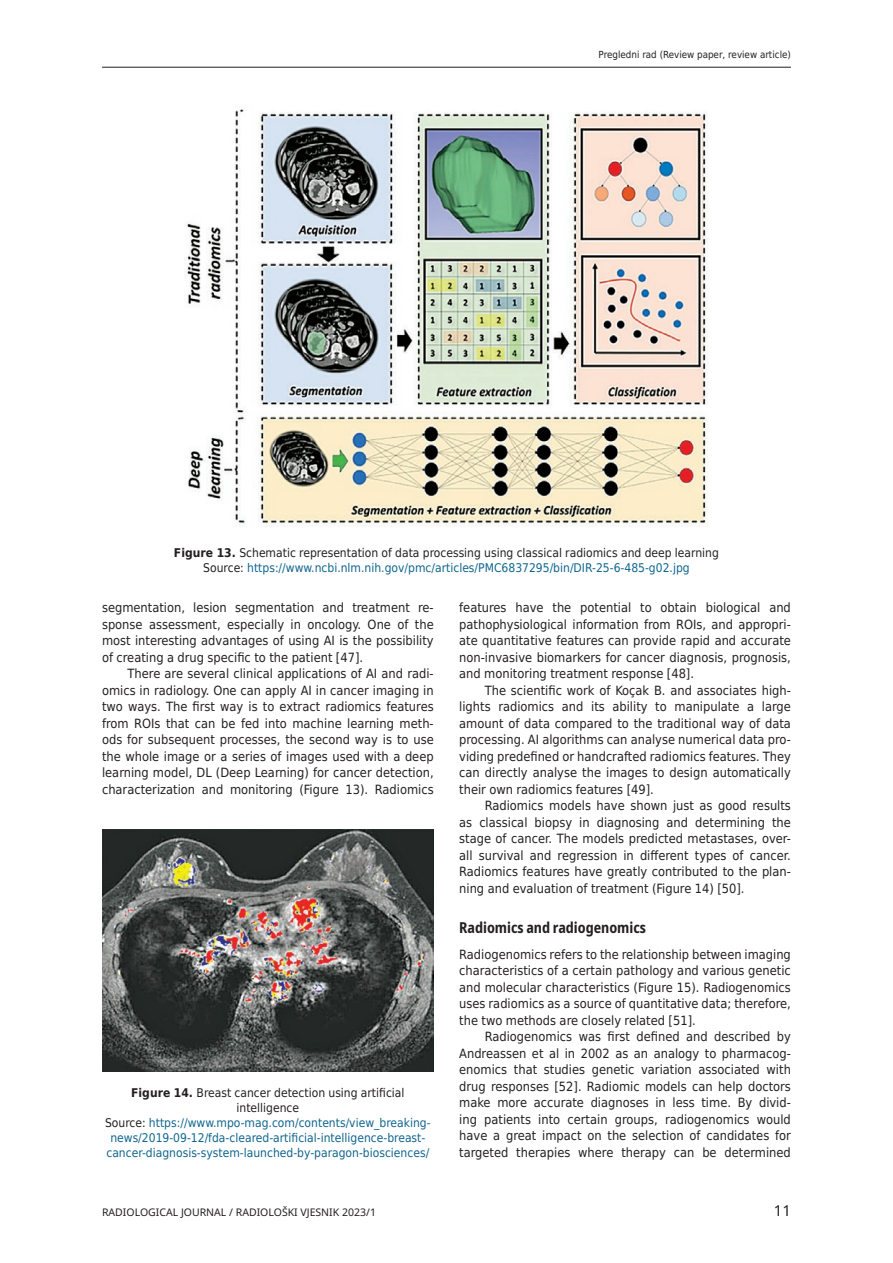
<style>
.page{position:relative;width:893px;height:1263px;background:#fff}
.page>*{position:absolute;margin:0;border:0;box-sizing:border-box;transform-origin:0 0}
.t1{font:700 condensed 15px "Noto Sans";color:#231f20}
.t2{font:15px "Noto Sans";color:#231f20}
.t3{font:12.75px/16.5px "DejaVu Sans Condensed";color:#231f20;text-align:justify}
.t4{font:12px/15px "DejaVu Sans Condensed";color:#10658e;text-align:center}
.t5{font:12px/15px "DejaVu Sans Condensed";color:#231f20;text-align:center}
.t6{font:10.5px "Noto Sans";color:#231f20}
.t7{font:9.75px "DejaVu Sans Condensed";color:#231f20}
.s1{font-weight:700}
.s2{color:#10658e}
.s3{font-weight:700;color:#231f20}
.s4{color:#231f20}
</style>
<div class="page">
<img style="left:185px;top:109px;width:523px;height:418px">
<img style="left:102px;top:829px;width:332px;height:242px">
<hr style="left:102px;top:67px;width:689px;height:1px;background:#231f20">
<p class="t7" style="left:599px;top:46px;width:194px">Pregledni rad (Review paper, review article)</p>
<p class="t5" style="left:174px;top:545px;width:546px"><span class="s1">Figure 13.</span> Schematic representation of data processing using classical radiomics and deep learning<br>Source: <span class="s2">https://www.ncbi.nlm.nih.gov/pmc/articles/PMC6837295/bin/DIR-25-6-485-g02.jpg</span></p>
<p class="t3" style="left:102px;top:599px;width:333px">segmentation, lesion segmentation and treatment re&shy;sponse assessment, especially in oncology. One of the most interesting advantages of using AI is the possibility of creating a drug specific to the patient [47].</p>
<p class="t3" style="left:102px;top:665px;width:333px;text-indent:26px">There are several clinical applications of AI and radi&shy;omics in radiology. One can apply AI in cancer imaging in two ways. The first way is to extract radiomics features from ROIs that can be fed into machine learning meth&shy;ods for subsequent processes, the second way is to use the whole image or a series of images used with a deep learning model, DL (Deep Learning) for cancer detection, characterization and monitoring (Figure 13). Radiomics</p>
<p class="t4" style="left:105px;top:1084px;width:327px"><span class="s3">Figure 14.</span> <span class="s4">Breast cancer detection using artificial intelligence<br>Source:</span> https://www.mpo-mag.com/contents/view_breaking&shy;news/2019-09-12/fda-cleared-artificial-intelligence-breast&shy;cancer-diagnosis-system-launched-by-paragon-biosciences/</p>
<p class="t3" style="left:459px;top:599px;width:333px">features have the potential to obtain biological and pathophysiological information from ROIs, and appropri&shy;ate quantitative features can provide rapid and accurate non-invasive biomarkers for cancer diagnosis, prognosis, and monitoring treatment response [48].</p>
<p class="t3" style="left:459px;top:681px;width:333px;text-indent:26px">The scientific work of Koçak B. and associates high&shy;lights radiomics and its ability to manipulate a large amount of data compared to the traditional way of data processing. AI algorithms can analyse numerical data pro&shy;viding predefined or handcrafted radiomics features. They can directly analyse the images to design automatically their own radiomics features [49].</p>
<p class="t3" style="left:459px;top:797px;width:333px;text-indent:26px">Radiomics models have shown just as good results as classical biopsy in diagnosing and determining the stage of cancer. The models predicted metastases, over&shy;all survival and regression in different types of cancer.<br>Radiomics features have greatly contributed to the plan&shy;ning and evaluation of treatment (Figure 14) [50].</p>
<p class="t1" style="left:459px;top:917px;width:188px">Radiomics and radiogenomics</p>
<p class="t3" style="left:459px;top:945px;width:333px">Radiogenomics refers to the relationship between imaging characteristics of a certain pathology and various genetic and molecular characteristics (Figure 15). Radiogenomics uses radiomics as a source of quantitative data; therefore, the two methods are closely related [51].</p>
<p class="t3" style="left:459px;top:1028px;width:333px;text-indent:26px">Radiogenomics was first defined and described by Andreassen et al in 2002 as an analogy to pharmacog&shy;enomics that studies genetic variation associated with drug responses [52]. Radiomic models can help doctors make more accurate diagnoses in less time. By divid&shy;ing patients into certain groups, radiogenomics would have a great impact on the selection of candidates for targeted therapies where therapy can be determined</p>
<p class="t6" style="left:102px;top:1206px;width:275px">RADIOLOGICAL JOU RNAL / RADIOLOŠKI VJESNIK 2023/1</p>
<p class="t2" style="left:774px;top:1201px;width:19px">11</p>
</div>
